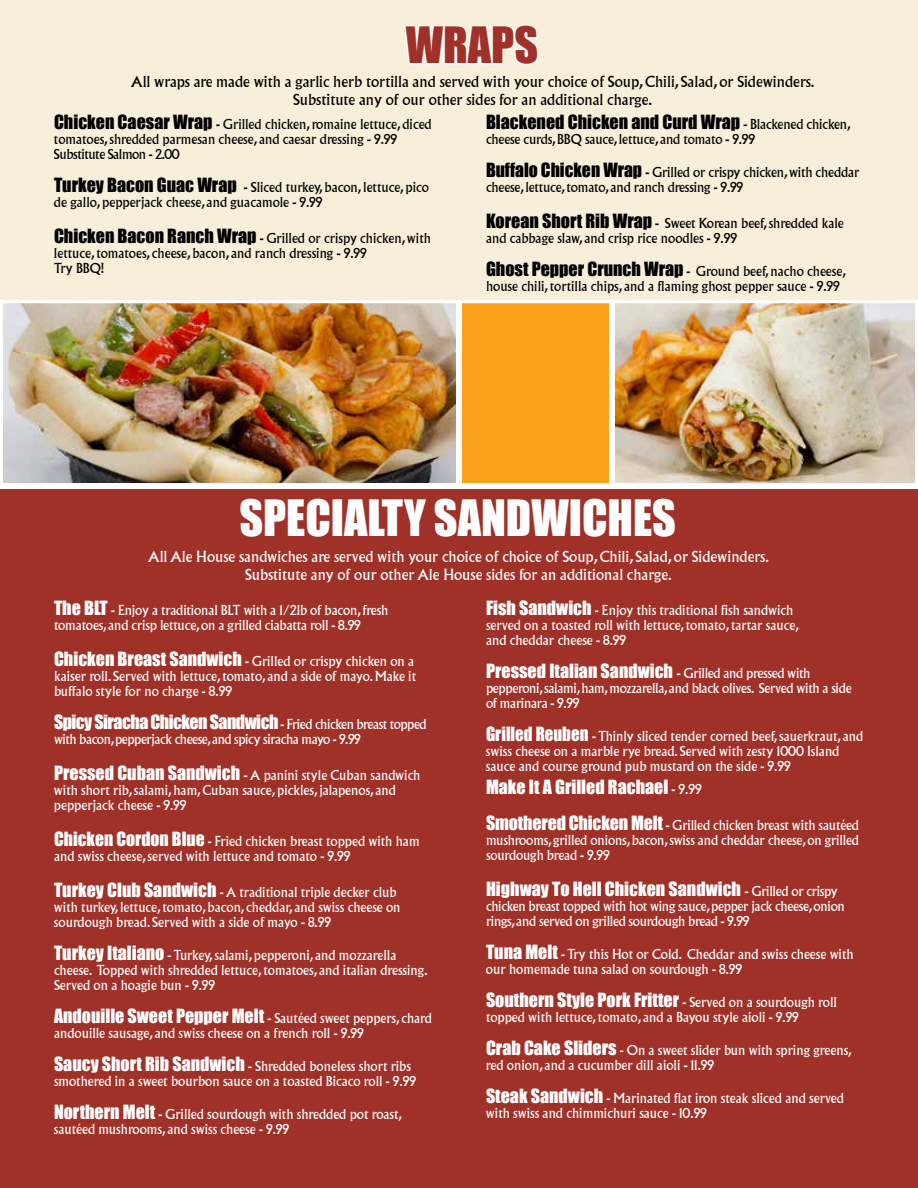
<style>
.page{position:relative;width:918px;height:1188px;background:#f8efda}
.page>*{position:absolute;margin:0;border:0;box-sizing:border-box;transform-origin:0 0}
.t1{font:46.05px "Impact";color:#fff}
.t2{font:46.05px "Impact";color:#a03128}
.t3{font:18px "Impact";color:#fff}
.t4{font:18px "Impact";letter-spacing:-.03em;color:#fff}
.t5{font:18px "Impact";color:#000}
.t6{font:15px/18px "Albertus";color:#000;text-align:center}
.t7{font:15px/18px "Albertus";color:#fff;text-align:center}
.t8{font:13.5px/15px "Albertus";color:#fff}
.t9{font:13.5px/15px "Albertus";color:#000}
.t10{font:13.5px/15px "Albertus";letter-spacing:-.02em;color:#fff}
.t11{font:13.5px "Albertus";letter-spacing:-.03em;color:#fff}
.s1{font-family:"Impact";font-size:18px}
.s2{font-family:"Albertus";font-size:13.5px}
</style>
<div class="page">
<div style="left:0;top:486px;width:918px;height:702px;background:#a03128"></div>
<svg style="left:404px;top:25px;width:135px;height:41px"></svg>
<img style="left:4px;top:304px;width:451px;height:178px">
<div style="left:0;top:300px;width:459px;height:186px;border:3px solid #fff"></div>
<img style="left:616px;top:304px;width:298px;height:178px">
<div style="left:612px;top:300px;width:306px;height:186px;border:3px solid #fff"></div>
<div style="left:459px;top:300px;width:153px;height:186px;background:#faa21b;border:3px solid #fff"></div>
<h1 class="t2" style="left:406px;top:10px;width:134px">WRAPS</h1>
<p class="t6" style="left:131px;top:73px;width:685px">All wraps are made with a garlic herb tortilla and served with your choice of Soup, Chili, Salad, or Sidewinders.<br>Substitute any of our other sides for an additional charge.</p>
<p class="t9" style="left:54px;top:117px;width:379px"><span class="s1">Chicken Caesar Wrap</span> - Grilled chicken, romaine lettuce, diced tomatoes, shredded parmesan cheese, and caesar dressing - 9.99<br>Substitute Salmon - 2.00</p>
<p class="t9" style="left:54px;top:180px;width:377px"><span class="s1">Turkey Bacon Guac Wrap</span> - Sliced turkey, bacon, lettuce, pico de gallo, pepperjack cheese, and guacamole - 9.99</p>
<p class="t9" style="left:54px;top:231px;width:378px"><span class="s1">Chicken Bacon Ranch Wrap</span> - Grilled or crispy chicken, with lettuce, tomatoes, cheese, bacon, and ranch dressing - 9.99<br>Try BBQ!</p>
<h2 class="t5" style="left:486px;top:108px;width:366px">Blackened Chicken and Curd Wrap <span class="s2">- Blackened chicken,</span></h2>
<p class="t9" style="left:486px;top:132px;width:271px">cheese curds, BBQ sauce, lettuce, and tomato - 9.99</p>
<p class="t9" style="left:486px;top:165px;width:375px"><span class="s1">Buffalo Chicken Wrap</span> - Grilled or crispy chicken, with cheddar cheese, lettuce, tomato, and ranch dressing - 9.99</p>
<p class="t9" style="left:486px;top:216px;width:359px"><span class="s1">Korean Short Rib Wrap</span> - Sweet Korean beef, shredded kale and cabbage slaw, and crisp rice noodles - 9.99</p>
<p class="t9" style="left:486px;top:264px;width:361px"><span class="s1">Ghost Pepper Crunch Wrap</span> - Ground beef, nacho cheese, house chili, tortilla chips, and a flaming ghost pepper sauce - 9.99</p>
<h1 class="t1" style="left:239px;top:482px;width:438px">SPECIALTY SANDWICHES</h1>
<p class="t7" style="left:148px;top:547px;width:623px">All Ale House sandwiches are served with your choice of choice of Soup, Chili, Salad, or Sidewinders.<br>Substitute any of our other Ale House sides for an additional charge.</p>
<p class="t8" style="left:54px;top:603px;width:336px"><span class="s1">The BLT</span> - Enjoy a traditional BLT with a 1/2lb of bacon, fresh tomatoes, and crisp lettuce, on a grilled ciabatta roll - 8.99</p>
<p class="t8" style="left:54px;top:654px;width:364px"><span class="s1">Chicken Breast Sandwich</span> - Grilled or crispy chicken on a kaiser roll. Served with lettuce, tomato, and a side of mayo. Make it buffalo style for no charge - 8.99</p>
<h2 class="t4" style="left:54px;top:708px;width:374px">Spicy Siracha Chicken Sandwich <span class="s2">- Fried chicken breast topped</span></h2>
<p class="t11" style="left:54px;top:732px;width:308px">with bacon, pepperjack cheese, and spicy siracha mayo - 9.99</p>
<p class="t8" style="left:54px;top:768px;width:368px"><span class="s1">Pressed Cuban Sandwich</span> - A panini style Cuban sandwich with short rib, salami, ham, Cuban sauce, pickles, jalapenos, and pepperjack cheese - 9.99</p>
<p class="t8" style="left:54px;top:834px;width:367px"><span class="s1">Chicken Cordon Blue</span> - Fried chicken breast topped with ham and swiss cheese, served with lettuce and tomato - 9.99</p>
<p class="t8" style="left:54px;top:885px;width:348px"><span class="s1">Turkey Club Sandwich</span> - A traditional triple decker club with turkey, lettuce, tomato, bacon, cheddar, and swiss cheese on sourdough bread. Served with a side of mayo - 8.99</p>
<p class="t8" style="left:54px;top:948px;width:375px"><span class="s1">Turkey Italiano</span> - Turkey, salami, pepperoni, and mozzarella cheese. Topped with shredded lettuce, tomatoes, and italian dressing.<br>Served on a hoagie bun - 9.99</p>
<p class="t8" style="left:54px;top:1011px;width:379px"><span class="s1">Andouille Sweet Pepper Melt</span> - Sautéed sweet peppers, chard andouille sausage, and swiss cheese on a french roll - 9.99</p>
<p class="t8" style="left:54px;top:1059px;width:363px"><span class="s1">Saucy Short Rib Sandwich</span> - Shredded boneless short ribs smothered in a sweet bourbon sauce on a toasted Bicaco roll - 9.99</p>
<p class="t8" style="left:54px;top:1107px;width:349px"><span class="s1">Northern Melt</span> - Grilled sourdough with shredded pot roast, sautéed mushrooms, and swiss cheese - 9.99</p>
<p class="t8" style="left:486px;top:603px;width:314px"><span class="s1">Fish Sandwich</span> - Enjoy this traditional fish sandwich served on a toasted roll with lettuce, tomato, tartar sauce, and cheddar cheese - 8.99</p>
<h2 class="t3" style="left:486px;top:657px;width:326px">Pressed Italian Sandwich <span class="s2">- Grilled and pressed with</span></h2>
<p class="t10" style="left:486px;top:681px;width:367px">pepperoni, salami, ham, mozzarella, and black olives. Served with a side of marinara - 9.99</p>
<p class="t8" style="left:486px;top:729px;width:379px"><span class="s1">Grilled Reuben</span> - Thinly sliced tender corned beef, sauerkraut, and swiss cheese on a marble rye bread. Served with zesty 1000 Island sauce and course ground pub mustard on the side - 9.99</p>
<h2 class="t3" style="left:486px;top:773px;width:217px">Make It A Grilled Rachael <span class="s2">- 9.99</span></h2>
<p class="t8" style="left:486px;top:817px;width:375px;text-align:justify"><span class="s1">Smothered Chicken Melt</span> - Grilled chicken breast with sautéed mushrooms, grilled onions, bacon, swiss and cheddar cheese, on grilled sourdough bread - 9.99</p>
<h2 class="t3" style="left:486px;top:875px;width:353px">Highway To Hell Chicken Sandwich <span class="s2">- Grilled or crispy</span></h2>
<p class="t10" style="left:486px;top:898px;width:360px">chicken breast topped with hot wing sauce, pepper jack cheese, onion rings, and served on grilled sourdough bread - 9.99</p>
<p class="t8" style="left:486px;top:946px;width:369px"><span class="s1">Tuna Melt</span> - Try this Hot or Cold. Cheddar and swiss cheese with our homemade tuna salad on sourdough - 8.99</p>
<h2 class="t3" style="left:486px;top:986px;width:352px">Southern Style Pork Fritter <span class="s2">- Served on a sourdough roll</span></h2>
<p class="t8" style="left:486px;top:1009px;width:314px">topped with lettuce, tomato, and a Bayou style aioli - 9.99</p>
<p class="t8" style="left:486px;top:1042px;width:367px"><span class="s1">Crab Cake Sliders</span> - On a sweet slider bun with spring greens, red onion, and a cucumber dill aioli - 11.99</p>
<p class="t8" style="left:486px;top:1090px;width:360px"><span class="s1">Steak Sandwich</span> - Marinated flat iron steak sliced and served with swiss and chimmichuri sauce - 10.99</p>
</div>
